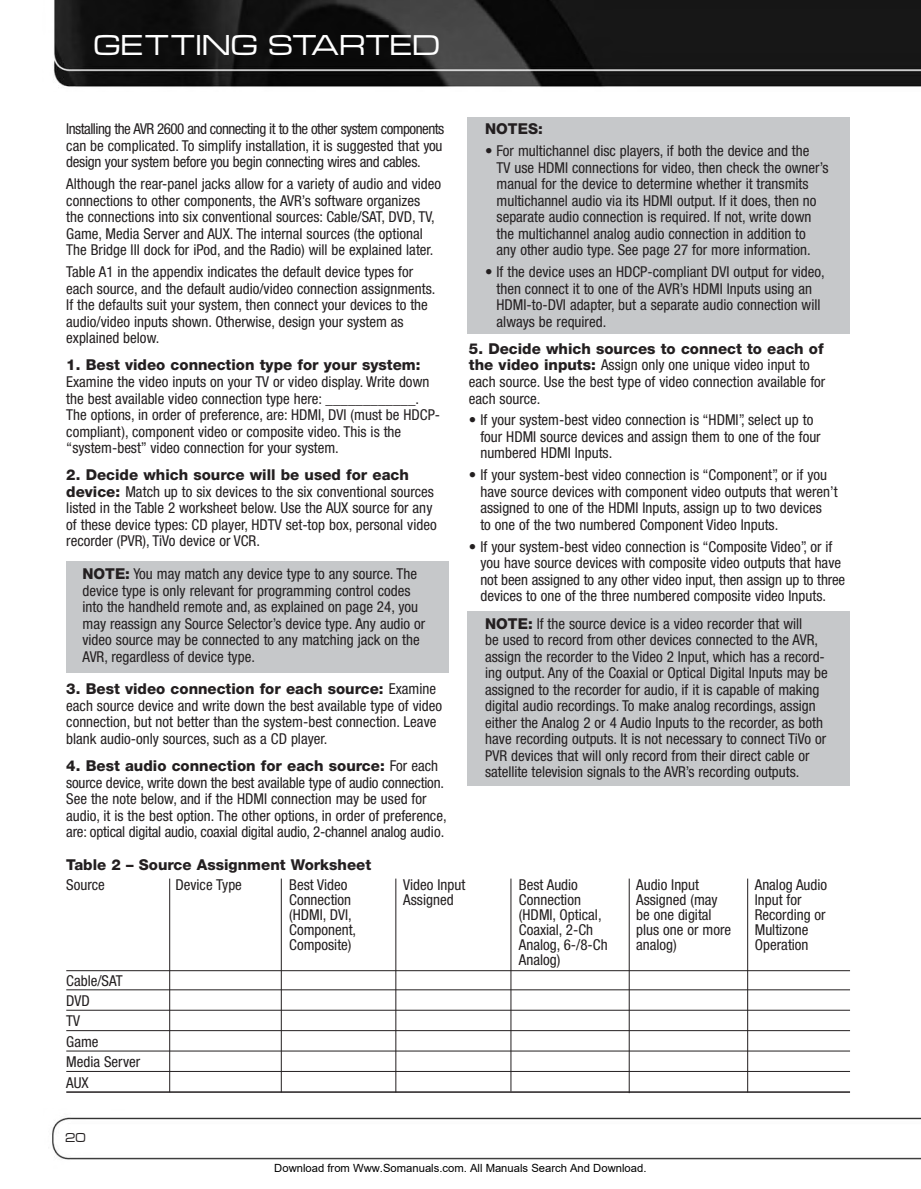
<style>
.page{position:relative;width:921px;height:1189px;background:#fff}
.page>*{position:absolute;margin:0;border:0;box-sizing:border-box;transform-origin:0 0}
.t1{font:30px "Microgramma EF Medium Extend";letter-spacing:.01em;color:#fff}
.t2{font:condensed 15px/16.5px "Helvetica Neue";color:#231f20}
.t3{font:800 15px "Helvetica Neue";color:#231f20}
.t4{font:13.5px "Microgramma EF Medium Extend";color:#231f20;scale:.9 1}
.t5{font:11.25px "Arial";color:#000}
.s1{font-weight:800;font-stretch:normal}
</style>
<div class="page">
<img style="left:53px;top:0;width:867px;height:88px">
<img style="left:52px;top:1117px;width:868px;height:43px">
<hr style="left:66px;top:970px;width:783px;height:1px;background:#231f20">
<hr style="left:66px;top:989px;width:783px;height:1px;background:#231f20">
<hr style="left:66px;top:1010px;width:783px;height:1px;background:#231f20">
<hr style="left:66px;top:1030px;width:783px;height:1px;background:#231f20">
<hr style="left:66px;top:1050px;width:783px;height:1px;background:#231f20">
<hr style="left:66px;top:1071px;width:783px;height:1px;background:#231f20">
<hr style="left:66px;top:1091px;width:783px;height:2px;background:#231f20">
<hr style="left:169px;top:878px;width:1px;height:214px;background:#231f20">
<hr style="left:281px;top:878px;width:1px;height:214px;background:#231f20">
<hr style="left:395px;top:878px;width:1px;height:214px;background:#231f20">
<hr style="left:510px;top:878px;width:1px;height:213px;background:#231f20">
<hr style="left:628px;top:878px;width:1px;height:215px;background:#231f20">
<hr style="left:747px;top:878px;width:1px;height:214px;background:#231f20">
<div style="left:66px;top:561px;width:382px;height:112px;background:#c6c8ca"></div>
<div style="left:467px;top:118px;width:382px;height:216px;background:#c6c8ca"></div>
<div style="left:467px;top:611px;width:382px;height:174px;background:#c6c8ca"></div>
<h1 class="t1" style="left:93px;top:36px;width:348px">GETTING STARTED</h1>
<p class="t2" style="left:66px;top:122px;width:379px;text-align:justify">Installing the AVR 2600 and connecting it to the other system components can be complicated. To simplify installation, it is suggested that you design your system before you begin connecting wires and cables.</p>
<p class="t2" style="left:66px;top:177px;width:376px">Although the rear-panel jacks allow for a variety of audio and video connections to other components, the AVR’s software organizes the connections into six conventional sources: Cable/SAT, DVD, TV, Game, Media Server and AUX. The internal sources (the optional The Bridge III dock for iPod, and the Radio) will be explained later.</p>
<p class="t2" style="left:66px;top:265px;width:370px">Table A1 in the appendix indicates the default device types for each source, and the default audio/video connection assignments.<br>If the defaults suit your system, then connect your devices to the audio/video inputs shown. Otherwise, design your system as explained below.</p>
<p class="t3" style="left:66px;top:360px;width:355px">1. Best video connection type for your system:</p>
<p class="t2" style="left:66px;top:375px;width:375px">Examine the video inputs on your TV or video display. Write down the best available video connection type here: ____________.<br>The options, in order of preference, are: HDMI, DVI (must be HDCP&shy;compliant), component video or composite video. This is the “system-best” video connection for your system.</p>
<p class="t2" style="left:66px;top:468px;width:372px"><span class="s1">2. Decide which source will be used for each device:</span> Match up to six devices to the six conventional sources listed in the Table 2 worksheet below. Use the AUX source for any of these device types: CD player, HDTV set-top box, personal video recorder (PVR), TiVo device or VCR.</p>
<p class="t2" style="left:82px;top:567px;width:344px"><span class="s1">NOTE:</span> You may match any device type to any source. The device type is only relevant for programming control codes into the handheld remote and, as explained on page 24, you may reassign any Source Selector’s device type. Any audio or video source may be connected to any matching jack on the AVR, regardless of device type.</p>
<p class="t2" style="left:66px;top:682px;width:377px"><span class="s1">3. Best video connection for each source:</span> Examine each source device and write down the best available type of video connection, but not better than the system-best connection. Leave blank audio-only sources, such as a CD player.</p>
<p class="t2" style="left:66px;top:759px;width:381px"><span class="s1">4. Best audio connection for each source:</span> For each source device, write down the best available type of audio connection.<br>See the note below, and if the HDMI connection may be used for audio, it is the best option. The other options, in order of preference, are: optical digital audio, coaxial digital audio, 2-channel analog audio.</p>
<p class="t3" style="left:485px;top:124px;width:59px">NOTES:</p>
<p class="t2" style="left:496px;top:144px;width:333px;text-indent:-11px">• For multichannel disc players, if both the device and the<br>TV use HDMI connections for video, then check the owner’s manual for the device to determine whether it transmits multichannel audio via its HDMI output. If it does, then no separate audio connection is required. If not, write down the multichannel analog audio connection in addition to any other audio type. See page 27 for more information.</p>
<p class="t2" style="left:496px;top:265px;width:329px;text-indent:-11px">• If the device uses an HDCP-compliant DVI output for video, then connect it to one of the AVR’s HDMI Inputs using an HDMI-to-DVI adapter, but a separate audio connection will always be required.</p>
<p class="t2" style="left:469px;top:342px;width:358px"><span class="s1">5. Decide which sources to connect to each of the video inputs:</span> Assign only one unique video input to each source. Use the best type of video connection available for each source.</p>
<p class="t2" style="left:480px;top:413px;width:341px;text-indent:-11px">• If your system-best video connection is “HDMI”, select up to four HDMI source devices and assign them to one of the four numbered HDMI Inputs.</p>
<p class="t2" style="left:480px;top:468px;width:358px;text-indent:-11px">• If your system-best video connection is “Component”, or if you have source devices with component video outputs that weren’t assigned to one of the HDMI Inputs, assign up to two devices<br>to one of the two numbered Component Video Inputs.</p>
<p class="t2" style="left:480px;top:539px;width:366px;text-indent:-11px">• If your system-best video connection is “Composite Video”, or if you have source devices with composite video outputs that have not been assigned to any other video input, then assign up to three devices to one of the three numbered composite video Inputs.</p>
<p class="t2" style="left:485px;top:616px;width:344px"><span class="s1">NOTE:</span> If the source device is a video recorder that will<br>be used to record from other devices connected to the AVR, assign the recorder to the Video 2 Input, which has a record&shy;ing output. Any of the Coaxial or Optical Digital Inputs may be assigned to the recorder for audio, if it is capable of making digital audio recordings. To make analog recordings, assign either the Analog 2 or 4 Audio Inputs to the recorder, as both have recording outputs. It is not necessary to connect TiVo or PVR devices that will only record from their direct cable or satellite television signals to the AVR’s recording outputs.</p>
<p class="t3" style="left:66px;top:859px;width:306px">Table 2 – Source Assignment Worksheet</p>
<p class="t2" style="left:66px;top:878px;width:40px">Source</p>
<p class="t2" style="left:175px;top:878px;width:68px">Device Type</p>
<p class="t2" style="left:289px;top:878px;width:60px">Best Video</p>
<p class="t2" style="left:403px;top:878px;width:63px">Video Input</p>
<p class="t2" style="left:518px;top:878px;width:60px">Best Audio</p>
<p class="t2" style="left:636px;top:878px;width:64px">Audio Input</p>
<p class="t2" style="left:754px;top:878px;width:74px">Analog Audio</p>
<p class="t2" style="left:289px;top:893px;width:63px">Connection</p>
<p class="t2" style="left:403px;top:893px;width:52px">Assigned</p>
<p class="t2" style="left:518px;top:893px;width:63px">Connection</p>
<p class="t2" style="left:636px;top:893px;width:83px">Assigned (may</p>
<p class="t2" style="left:754px;top:893px;width:48px">Input for</p>
<p class="t2" style="left:289px;top:908px;width:64px">(HDMI, DVI,</p>
<p class="t2" style="left:518px;top:908px;width:84px">(HDMI, Optical,</p>
<p class="t2" style="left:636px;top:908px;width:77px">be one digital</p>
<p class="t2" style="left:754px;top:908px;width:72px">Recording or</p>
<p class="t2" style="left:289px;top:923px;width:68px">Component,</p>
<p class="t2" style="left:518px;top:923px;width:76px">Coaxial, 2-Ch</p>
<p class="t2" style="left:636px;top:923px;width:96px">plus one or more</p>
<p class="t2" style="left:754px;top:923px;width:55px">Multizone</p>
<p class="t2" style="left:289px;top:938px;width:64px">Composite)</p>
<p class="t2" style="left:518px;top:938px;width:90px">Analog, 6-/8-Ch</p>
<p class="t2" style="left:636px;top:938px;width:42px">analog)</p>
<p class="t2" style="left:754px;top:938px;width:55px">Operation</p>
<p class="t2" style="left:518px;top:953px;width:43px">Analog)</p>
<p class="t2" style="left:66px;top:971px;width:75px;line-height:20.4px">Cable/SAT<br>DVD<br>TV<br>Game<br>Media Server<br>AUX</p>
<p class="t4" style="left:65px;top:1133px;width:24px">20</p>
<p class="t5" style="left:274px;top:1161px;width:373px">Download from Www.Somanuals.com. All Manuals Search And Download.</p>
</div>
